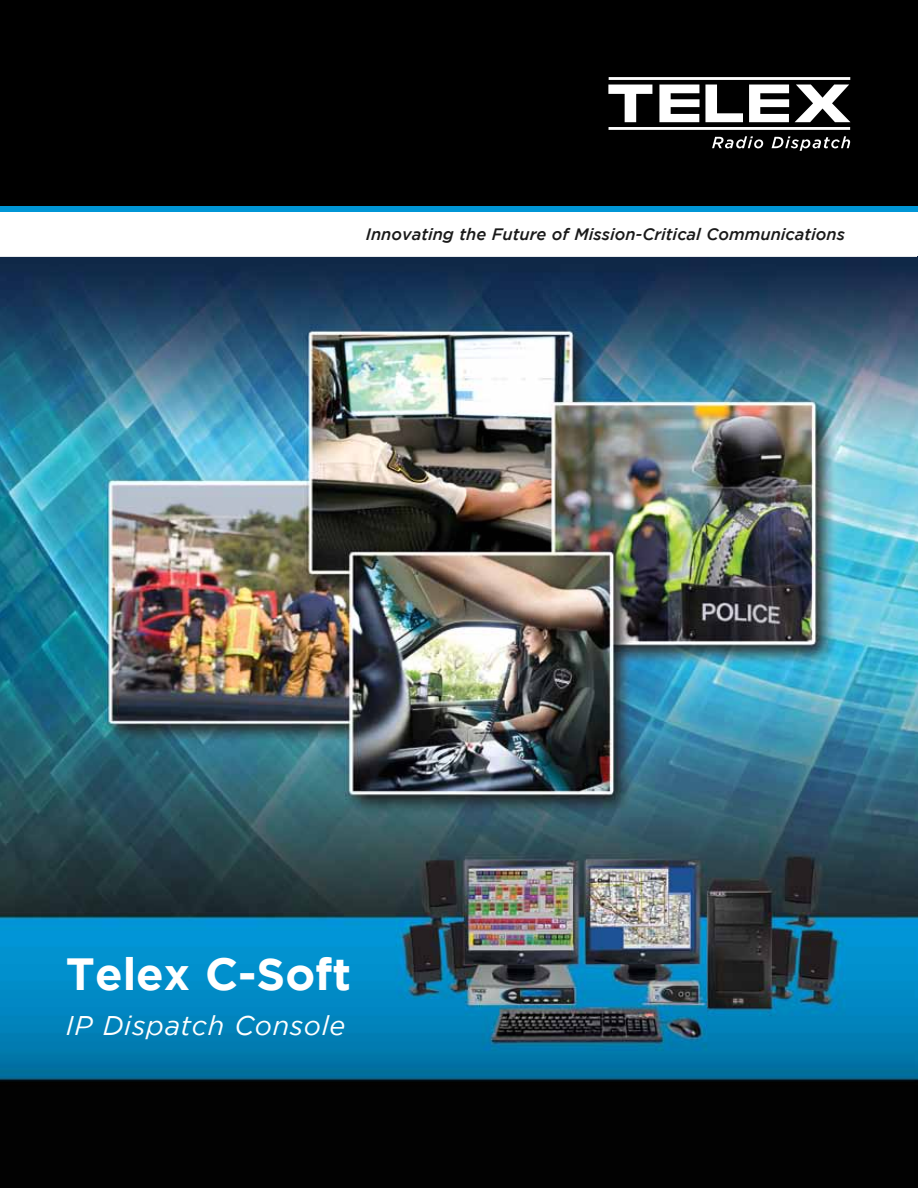
<style>
.page{position:relative;width:918px;height:1188px;background:#fff}
.page>*{position:absolute;margin:0;border:0;box-sizing:border-box;transform-origin:0 0}
.t1{font:700 45px "Gotham";color:#fff}
.t2{font:italic 27px "Gotham";letter-spacing:.025em;color:#fff}
.t3{font:italic 500 16.5px "Gotham";color:#000}
</style>
<div class="page">
<div style="left:0;top:0;width:918px;height:207px;background:#000"></div>
<img style="left:0;top:256px;width:918px;height:932px">
<div style="left:0;top:207px;width:918px;height:5px;background:#0096d6"></div>
<hr style="left:609px;top:77px;width:241px;height:3px;background:#fff">
<svg style="left:608px;top:85px;width:44px;height:37px"></svg>
<svg style="left:659px;top:85px;width:84px;height:37px"></svg>
<svg style="left:749px;top:85px;width:40px;height:37px"></svg>
<svg style="left:795px;top:85px;width:55px;height:37px"></svg>
<hr style="left:609px;top:127px;width:241px;height:3px;background:#fff">
<svg style="left:712px;top:136px;width:51px;height:12px"></svg>
<svg style="left:772px;top:136px;width:78px;height:15px"></svg>
<p class="t3" style="left:366px;top:225px;width:481px">Innovating the Future of Mission-Critical Communications</p>
<h1 class="t1" style="left:66px;top:948px;width:287px">Telex C-Soft</h1>
<h2 class="t2" style="left:66px;top:1010px;width:281px">IP Dispatch Console</h2>
</div>
